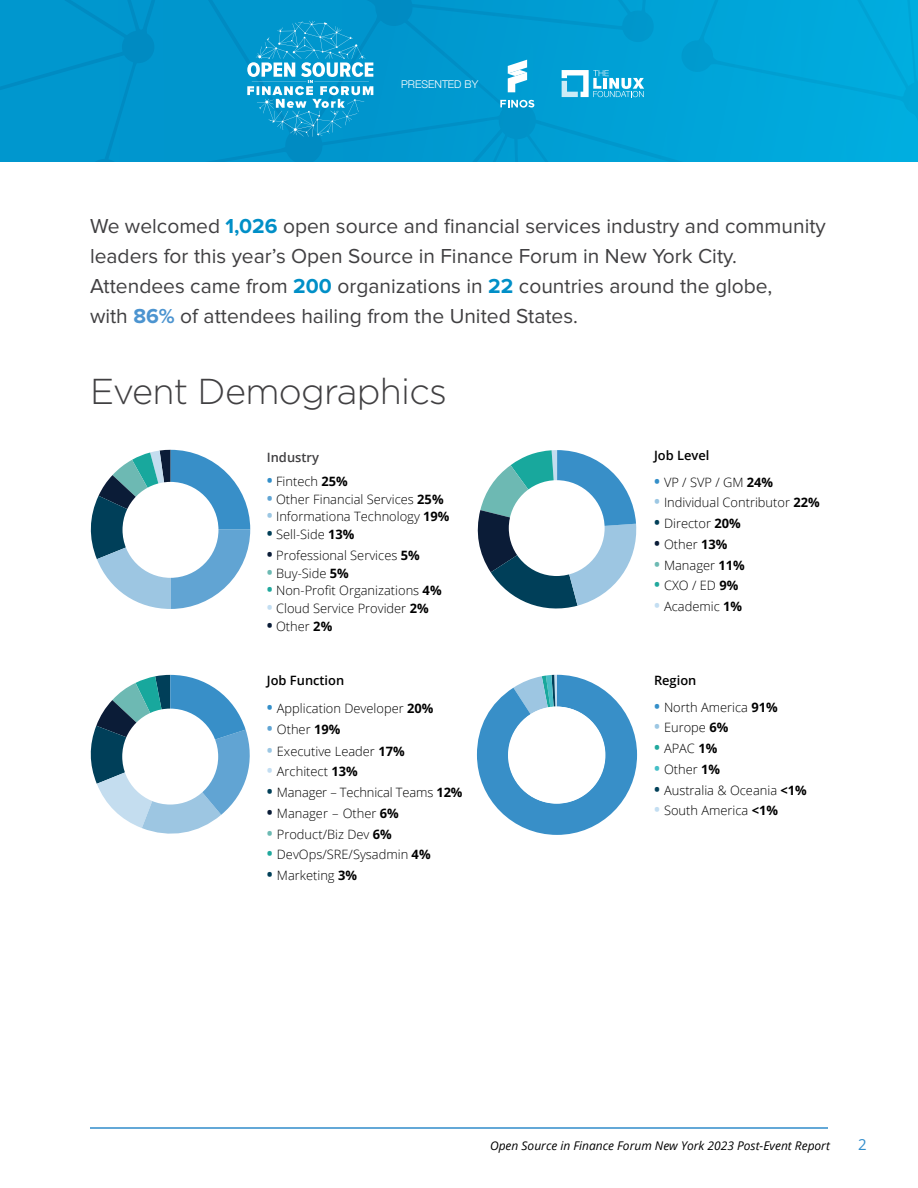
<style>
.page{position:relative;width:918px;height:1188px;background:#fff}
.page>*{position:absolute;margin:0;border:0;box-sizing:border-box;transform-origin:0 0}
.t1{font:300 36px "Gotham";letter-spacing:-.02em;color:#414042}
.Intro_Paragraph{font:21px/30px "Proxima Nova";color:#414042}
.t2{font:15px "Open Sans";color:#308ccb}
.SP_BodyCopy{font:300 12.9px "Open Sans";color:#000}
.SP_Testimonial{font:600 12.9px "Open Sans";color:#000}
.SP_Testimonial-2{font:600 12.9px "Open Sans";color:#414042}
.t3{font:italic 12px "Open Sans";color:#000}
.t4{font:300 10.65px "Helvetica Neue";color:#fff}
.s1{font-weight:700;color:#008fc7}
.s2{font-weight:700;color:#4c94d0}
.s3{font-weight:700;font-size:15.75px;color:#348fc9}
.s4{font-weight:700}
.s5{font-weight:700;font-size:15.75px;color:#60a5d4}
.s6{font-weight:700;font-size:15.75px;color:#9cc7e3}
.s7{font-weight:700;font-size:15.75px;color:#003f58}
.s8{font-weight:700;font-size:15.75px;color:#0a1c37}
.s9{font-weight:700;font-size:15.75px;color:#6dbab3}
.s10{font-weight:700;font-size:15.75px;color:#20a89d}
.s11{font-weight:700;font-size:15.75px;color:#c3def2}
.s12{font-weight:700;font-size:15.75px;color:#44bfc7}
</style>
<div class="page">
<hr style="left:90px;top:1127px;width:738px;height:2px;background:#308ccb">
<div style="left:0;top:0;width:918px;height:162px;background:#00a8db"></div>
<svg style="left:0;top:0;width:670px;height:162px"></svg>
<svg style="left:90px;top:450px;width:160px;height:159px"></svg>
<div style="left:123px;top:482px;width:95px;height:96px;background:#fff;border-radius:50%"></div>
<svg style="left:477px;top:450px;width:160px;height:159px"></svg>
<div style="left:509px;top:480px;width:96px;height:96px;background:#fff;border-radius:50%"></div>
<svg style="left:90px;top:675px;width:160px;height:159px"></svg>
<div style="left:122px;top:709px;width:96px;height:96px;background:#fff;border-radius:50%"></div>
<svg style="left:477px;top:675px;width:160px;height:160px"></svg>
<div style="left:508px;top:707px;width:97px;height:97px;background:#fff;border-radius:50%"></div>
<p class="t4" style="left:401px;top:75px;width:79px">PRESENTED BY</p>
<p class="Intro_Paragraph" style="left:90px;top:211px;width:737px">We welcomed <span class="s1">1,026</span> open source and financial services industry and community leaders for this year’s Open Source in Finance Forum in New York City.<br>Attendees came from <span class="s1">200</span> organizations in <span class="s1">22</span> countries around the globe,<br>with <span class="s2">86%</span> of attendees hailing from the United States.</p>
<p class="t1" style="left:90px;top:369px;width:359px">Event Demographics</p>
<p class="SP_Testimonial-2" style="left:267px;top:448px;width:54px">Industry</p>
<p class="SP_BodyCopy" style="left:267px;top:472px;width:83px"><span class="s3">•</span> Fintech <span class="s4">25%</span></p>
<p class="SP_BodyCopy" style="left:267px;top:490px;width:178px"><span class="s5">•</span> Other Financial Services <span class="s4">25%</span></p>
<p class="SP_BodyCopy" style="left:267px;top:508px;width:184px"><span class="s6">•</span> Informationa Technology <span class="s4">19%</span></p>
<p class="SP_BodyCopy" style="left:267px;top:526px;width:89px"><span class="s7">•</span> Sell-Side <span class="s4">13%</span></p>
<p class="SP_BodyCopy" style="left:267px;top:546px;width:154px"><span class="s8">•</span> Professional Services <span class="s4">5%</span></p>
<p class="SP_BodyCopy" style="left:267px;top:564px;width:83px"><span class="s9">•</span> Buy-Side <span class="s4">5%</span></p>
<p class="SP_BodyCopy" style="left:267px;top:582px;width:176px"><span class="s10">•</span> Non-Profit Organizations <span class="s4">4%</span></p>
<p class="SP_BodyCopy" style="left:267px;top:600px;width:163px"><span class="s11">•</span> Cloud Service Provider <span class="s4">2%</span></p>
<p class="SP_BodyCopy" style="left:267px;top:617px;width:67px"><span class="s8">•</span> Other <span class="s4">2%</span></p>
<p class="SP_Testimonial" style="left:267px;top:671px;width:79px">Job Function</p>
<p class="SP_BodyCopy" style="left:267px;top:699px;width:168px"><span class="s3">•</span> Application Developer <span class="s4">20%</span></p>
<p class="SP_BodyCopy" style="left:267px;top:720px;width:75px"><span class="s5">•</span> Other <span class="s4">19%</span></p>
<p class="SP_BodyCopy" style="left:267px;top:742px;width:139px"><span class="s6">•</span> Executive Leader <span class="s4">17%</span></p>
<p class="SP_BodyCopy" style="left:267px;top:763px;width:92px"><span class="s11">•</span> Architect <span class="s4">13%</span></p>
<p class="SP_BodyCopy" style="left:267px;top:784px;width:197px"><span class="s7">•</span> Manager – Technical Teams <span class="s4">12%</span></p>
<p class="SP_BodyCopy" style="left:267px;top:804px;width:133px"><span class="s8">•</span> Manager – Other <span class="s4">6%</span></p>
<p class="SP_BodyCopy" style="left:267px;top:825px;width:126px"><span class="s9">•</span> Product/Biz Dev <span class="s4">6%</span></p>
<p class="SP_BodyCopy" style="left:267px;top:846px;width:165px"><span class="s10">•</span> DevOps/SRE/Sysadmin <span class="s4">4%</span></p>
<p class="SP_BodyCopy" style="left:267px;top:866px;width:92px"><span class="s7">•</span> Marketing <span class="s4">3%</span></p>
<p class="SP_Testimonial" style="left:654px;top:446px;width:57px">Job Level</p>
<p class="SP_BodyCopy" style="left:654px;top:473px;width:121px"><span class="s3">•</span> VP / SVP / GM <span class="s4">24%</span></p>
<p class="SP_BodyCopy" style="left:654px;top:494px;width:167px"><span class="s6">•</span> Individual Contributor <span class="s4">22%</span></p>
<p class="SP_BodyCopy" style="left:654px;top:515px;width:88px"><span class="s7">•</span> Director <span class="s4">20%</span></p>
<p class="SP_BodyCopy" style="left:654px;top:535px;width:75px"><span class="s8">•</span> Other <span class="s4">13%</span></p>
<p class="SP_BodyCopy" style="left:654px;top:556px;width:92px"><span class="s9">•</span> Manager <span class="s4">11%</span></p>
<p class="SP_BodyCopy" style="left:654px;top:577px;width:86px"><span class="s10">•</span> CXO / ED <span class="s4">9%</span></p>
<p class="SP_BodyCopy" style="left:654px;top:598px;width:90px"><span class="s11">•</span> Academic <span class="s4">1%</span></p>
<p class="SP_Testimonial" style="left:654px;top:671px;width:44px">Region</p>
<p class="SP_BodyCopy" style="left:654px;top:698px;width:125px"><span class="s3">•</span> North America <span class="s4">91%</span></p>
<p class="SP_BodyCopy" style="left:654px;top:719px;width:76px"><span class="s6">•</span> Europe <span class="s4">6%</span></p>
<p class="SP_BodyCopy" style="left:654px;top:740px;width:65px"><span class="s10">•</span> APAC <span class="s4">1%</span></p>
<p class="SP_BodyCopy" style="left:654px;top:760px;width:68px"><span class="s12">•</span> Other <span class="s4">1%</span></p>
<p class="SP_BodyCopy" style="left:654px;top:781px;width:154px"><span class="s7">•</span> Australia &amp; Oceania <span class="s4">&lt;1%</span></p>
<p class="SP_BodyCopy" style="left:654px;top:802px;width:126px"><span class="s11">•</span> South America <span class="s4">&lt;1%</span></p>
<p class="t3" style="left:490px;top:1137px;width:341px">Open Source in Finance Forum New York 2023 Post-Event Report</p>
<p class="t2" style="left:858px;top:1134px;width:10px">2</p>
</div>
